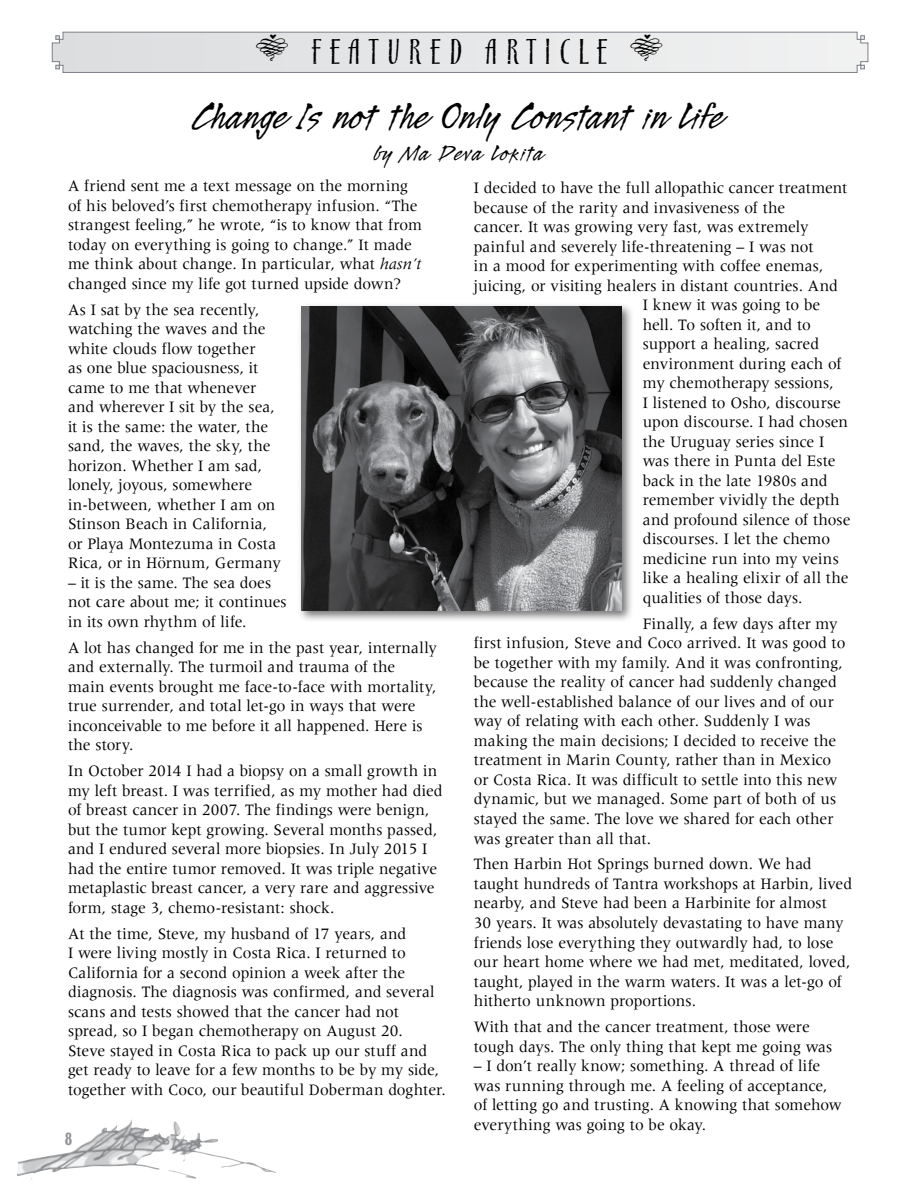
<style>
.page{position:relative;width:918px;height:1188px;background:#fff}
.page>*{position:absolute;margin:0;border:0;box-sizing:border-box;transform-origin:0 0}
.t1{font:43.5px "Legault";color:#000}
.t2{font:31.5px "Cancione ITC";letter-spacing:.25em;color:#000}
.t3{font:25.5px "Legault";letter-spacing:.05em;color:#000}
.t4{font:16.5px/19.5px "Meridien LT Std";color:#000;scale:.95 1}
.t5{font:16.5px "Meridien LT Std";letter-spacing:.025em;color:#000;scale:.95 1}
.t6{font:15px "Techno";color:#939598}
.s1{font-style:italic}
</style>
<div class="page">
<img style="left:17px;top:1120px;width:259px;height:57px">
<svg style="left:51px;top:31px;width:818px;height:42px;background:#e1e2e3"></svg>
<div style="left:297px;top:302px;width:337px;height:321px;background:#000;opacity:.55"></div>
<img style="left:301px;top:306px;width:320px;height:305px">
<h2 class="t2" style="left:256px;top:27px;width:409px">x FEATURED ARTICLE x</h2>
<h1 class="t1" style="left:194px;top:95px;width:531px">Change Is not the Only Constant in Life</h1>
<h3 class="t3" style="left:374px;top:141px;width:171px">by Ma Deva Lokita</h3>
<p class="t4" style="left:68px;top:176px;width:374px">A friend sent me a text message on the morning of his beloved’s first chemotherapy infusion. “The strangest feeling,” he wrote, “is to know that from today on everything is going to change.” It made me think about change. In particular, what <span class="s1">hasn’t </span>changed since my life got turned upside down?</p>
<p class="t4" style="left:68px;top:300px;width:226px">As I sat by the sea recently, watching the waves and the white clouds flow together<br>as one blue spaciousness, it came to me that whenever and wherever I sit by the sea, it is the same: the water, the sand, the waves, the sky, the horizon. Whether I am sad, lonely, joyous, somewhere in-between, whether I am on<br>Stinson Beach in California, or Playa Montezuma in Costa<br>Rica, or in Hörnum, Germany</p>
<p class="t4" style="left:68px;top:573px;width:232px">– it is the same. The sea does not care about me; it continues in its own rhythm of life.</p>
<p class="t4" style="left:68px;top:638px;width:390px">A lot has changed for me in the past year, internally and externally. The turmoil and trauma of the<br>main events brought me face-to-face with mortality, true surrender, and total let-go in ways that were inconceivable to me before it all happened. Here is the story.</p>
<p class="t4" style="left:68px;top:761px;width:396px">In October 2014 I had a biopsy on a small growth in my left breast. I was terrified, as my mother had died of breast cancer in 2007. The findings were benign, but the tumor kept growing. Several months passed, and I endured several more biopsies. In July 2015 I had the entire tumor removed. It was triple negative metaplastic breast cancer, a very rare and aggressive form, stage 3, chemo-resistant: shock.</p>
<p class="t4" style="left:68px;top:924px;width:399px">At the time, Steve, my husband of 17 years, and<br>I were living mostly in Costa Rica. I returned to California for a second opinion a week after the diagnosis. The diagnosis was confirmed, and several scans and tests showed that the cancer had not spread, so I began chemotherapy on August 20.<br>Steve stayed in Costa Rica to pack up our stuff and get ready to leave for a few months to be by my side, together with Coco, our beautiful Doberman doghter.</p>
<p class="t6" style="left:65px;top:1128px;width:9px">8</p>
<p class="t4" style="left:474px;top:178px;width:395px">I decided to have the full allopathic cancer treatment</p>
<p class="t4" style="left:474px;top:198px;width:329px">because of the rarity and invasiveness of the</p>
<p class="t4" style="left:474px;top:217px;width:354px">cancer. It was growing very fast, was extremely</p>
<p class="t4" style="left:474px;top:237px;width:359px">painful and severely life-threatening – I was not</p>
<p class="t4" style="left:474px;top:256px;width:369px">in a mood for experimenting with coffee enemas,</p>
<p class="t4" style="left:474px;top:276px;width:385px">juicing, or visiting healers in distant countries. And</p>
<p class="t4" style="left:643px;top:295px;width:189px">I knew it was going to be</p>
<p class="t4" style="left:643px;top:315px;width:178px">hell. To soften it, and to</p>
<p class="t4" style="left:643px;top:334px;width:187px">support a healing, sacred</p>
<p class="t4" style="left:643px;top:354px;width:211px">environment during each of</p>
<p class="t4" style="left:643px;top:373px;width:203px">my chemotherapy sessions,</p>
<p class="t4" style="left:643px;top:393px;width:210px">I listened to Osho, discourse</p>
<p class="t4" style="left:643px;top:412px;width:218px">upon discourse. I had chosen</p>
<p class="t4" style="left:643px;top:432px;width:193px">the Uruguay series since I</p>
<p class="t4" style="left:643px;top:451px;width:205px">was there in Punta del Este</p>
<p class="t4" style="left:643px;top:471px;width:196px">back in the late 1980s and</p>
<p class="t4" style="left:643px;top:490px;width:209px">remember vividly the depth</p>
<p class="t4" style="left:643px;top:510px;width:220px">and profound silence of those</p>
<p class="t4" style="left:643px;top:529px;width:199px">discourses. I let the chemo</p>
<p class="t4" style="left:643px;top:549px;width:208px">medicine run into my veins</p>
<p class="t5" style="left:643px;top:569px;width:218px">like a healing elixir of all the</p>
<p class="t4" style="left:643px;top:588px;width:170px">qualities of those days.</p>
<p class="t4" style="left:474px;top:614px;width:393px;text-indent:169px">Finally, a few days after my first infusion, Steve and Coco arrived. It was good to be together with my family. And it was confronting, because the reality of cancer had suddenly changed the well-established balance of our lives and of our way of relating with each other. Suddenly I was making the main decisions; I decided to receive the treatment in Marin County, rather than in Mexico or Costa Rica. It was difficult to settle into this new dynamic, but we managed. Some part of both of us stayed the same. The love we shared for each other was greater than all that.</p>
<p class="t4" style="left:474px;top:854px;width:400px">Then Harbin Hot Springs burned down. We had taught hundreds of Tantra workshops at Harbin, lived nearby, and Steve had been a Harbinite for almost<br>30 years. It was absolutely devastating to have many friends lose everything they outwardly had, to lose our heart home where we had met, meditated, loved, taught, played in the warm waters. It was a let-go of hitherto unknown proportions.</p>
<p class="t4" style="left:474px;top:1017px;width:379px">With that and the cancer treatment, those were tough days. The only thing that kept me going was</p>
<p class="t4" style="left:474px;top:1056px;width:389px">– I don’t really know; something. A thread of life was running through me. A feeling of acceptance, of letting go and trusting. A knowing that somehow everything was going to be okay.</p>
</div>
